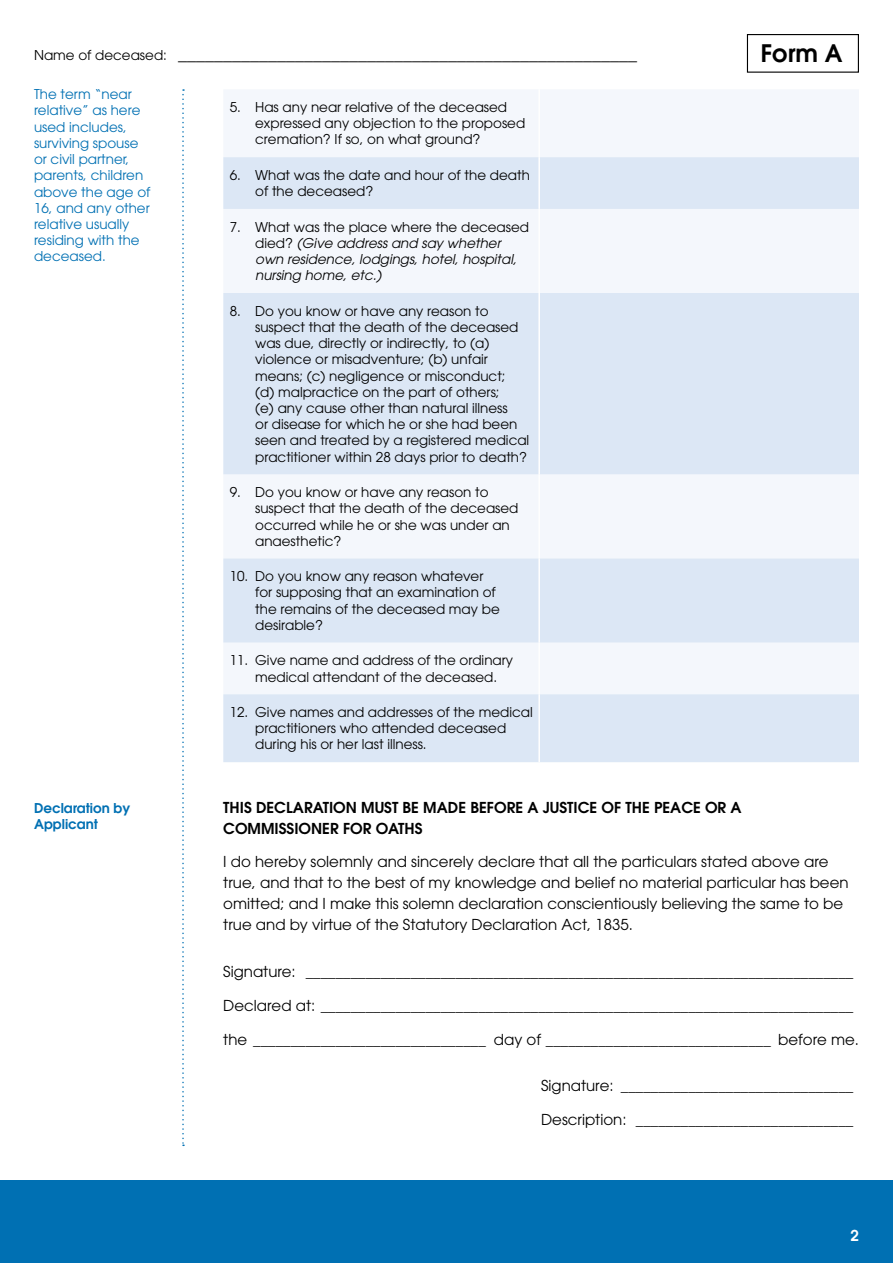
<style>
.page{position:relative;width:893px;height:1263px;background:#fff}
.page>*{position:absolute;margin:0;border:0;box-sizing:border-box;transform-origin:0 0}
.t1{font:600 24px "ITC Avant Garde Std";color:#000}
.t2{font:18px "Minion Pro";color:#000}
.t3{font:15px/21px "ITC Avant Garde Std";color:#000}
.t4{font:600 15px/21px "ITC Avant Garde Std";color:#000}
.t5{font:600 15px "ITC Avant Garde Std";color:#fff}
.t6{font:13.5px/16.2px "ITC Avant Garde Std";color:#000}
.t7{font:13.5px/16.2px "ITC Avant Garde Std";color:#0070b3}
.t8{font:italic 13.5px/16.2px "ITC Avant Garde Std";color:#000}
.t9{font:600 13.5px/16.2px "ITC Avant Garde Std";color:#0070b3}
.s1{font-family:"ITC Avant Garde Std";font-size:13.5px}
.s2{font-style:normal}
</style>
<div class="page">
<div style="left:0;top:1180px;width:893px;height:83px;background:#0070b3"></div>
<svg style="left:182px;top:89px;width:2px;height:1057px"></svg>
<div style="left:747px;top:34px;width:112px;height:39px;border:1px solid #000"></div>
<div style="left:224px;top:90px;width:635px;height:67px;background:#f4f7fc"></div>
<svg style="left:223px;top:157px;width:636px;height:605px;fill:#dce7f5"></svg>
<hr style="left:538px;top:89px;width:2px;height:68px;background:#fff">
<hr style="left:538px;top:157px;width:2px;height:52px;background:#fff">
<hr style="left:538px;top:209px;width:2px;height:84px;background:#fff">
<hr style="left:538px;top:293px;width:2px;height:181px;background:#fff">
<hr style="left:538px;top:474px;width:2px;height:84px;background:#fff">
<hr style="left:538px;top:558px;width:2px;height:85px;background:#fff">
<hr style="left:538px;top:643px;width:2px;height:51px;background:#fff">
<hr style="left:538px;top:694px;width:2px;height:68px;background:#fff">
<h2 class="t2" style="left:34px;top:42px;width:605px"><span class="s1">Name of deceased:</span> ___________________________________________________</h2>
<p class="t7" style="left:34px;top:86px;width:118px">The term “near relative” as here used includes, surviving spouse or civil partner, parents, children above the age of<br>16, and any other relative usually residing with the deceased.</p>
<p class="t6" style="left:255px;top:99px;width:272px;text-indent:-26px">5. Has any near relative of the deceased expressed any objection to the proposed cremation? If so, on what ground?</p>
<p class="t6" style="left:255px;top:167px;width:276px;text-indent:-26px">6. What was the date and hour of the death of the deceased?</p>
<p class="t8" style="left:255px;top:218px;width:275px;text-indent:-26px"><span class="s2">7. What was the place where the deceased died?</span> (Give address and say whether own residence, lodgings, hotel, hospital, nursing home, etc.)</p>
<p class="t6" style="left:255px;top:303px;width:276px;text-indent:-26px">8. Do you know or have any reason to suspect that the death of the deceased was due, directly or indirectly, to (a) violence or misadventure; (b) unfair means; (c) negligence or misconduct;<br>(d) malpractice on the part of others;<br>(e) any cause other than natural illness<br>or disease for which he or she had been seen and treated by a registered medical practitioner within 28 days prior to death?</p>
<p class="t6" style="left:255px;top:484px;width:265px;text-indent:-26px">9. Do you know or have any reason to suspect that the death of the deceased occurred while he or she was under an anaesthetic?</p>
<p class="t6" style="left:255px;top:568px;width:246px;text-indent:-26px">10. Do you know any reason whatever for supposing that an examination of the remains of the deceased may be desirable?</p>
<p class="t6" style="left:255px;top:652px;width:259px;text-indent:-26px">11. Give name and address of the ordinary medical attendant of the deceased.</p>
<p class="t6" style="left:255px;top:704px;width:279px;text-indent:-26px">12. Give names and addresses of the medical practitioners who attended deceased during his or her last illness.</p>
<h1 class="t1" style="left:761px;top:38px;width:83px">Form A</h1>
<p class="t9" style="left:34px;top:799px;width:98px">Declaration by<br>Applicant</p>
<p class="t4" style="left:223px;top:796px;width:520px">THIS DECLARATION MUST BE MADE BEFORE A JUSTICE OF THE PEACE OR A<br>COMMISSIONER FOR OATHS</p>
<p class="t3" style="left:223px;top:851px;width:627px">I do hereby solemnly and sincerely declare that all the particulars stated above are true, and that to the best of my knowledge and belief no material particular has been omitted; and I make this solemn declaration conscientiously believing the same to be true and by virtue of the Statutory Declaration Act, 1835.</p>
<p class="t3" style="left:223px;top:961px;width:631px">Signature: _________________________________________________________________________</p>
<p class="t3" style="left:223px;top:994px;width:632px">Declared at: _______________________________________________________________________</p>
<p class="t3" style="left:223px;top:1028px;width:637px">the _______________________________ day of ______________________________ before me.</p>
<p class="t3" style="left:541px;top:1075px;width:314px">Signature: _______________________________</p>
<p class="t3" style="left:541px;top:1108px;width:314px">Description: _____________________________</p>
<p class="t5" style="left:850px;top:1225px;width:10px">2</p>
</div>
